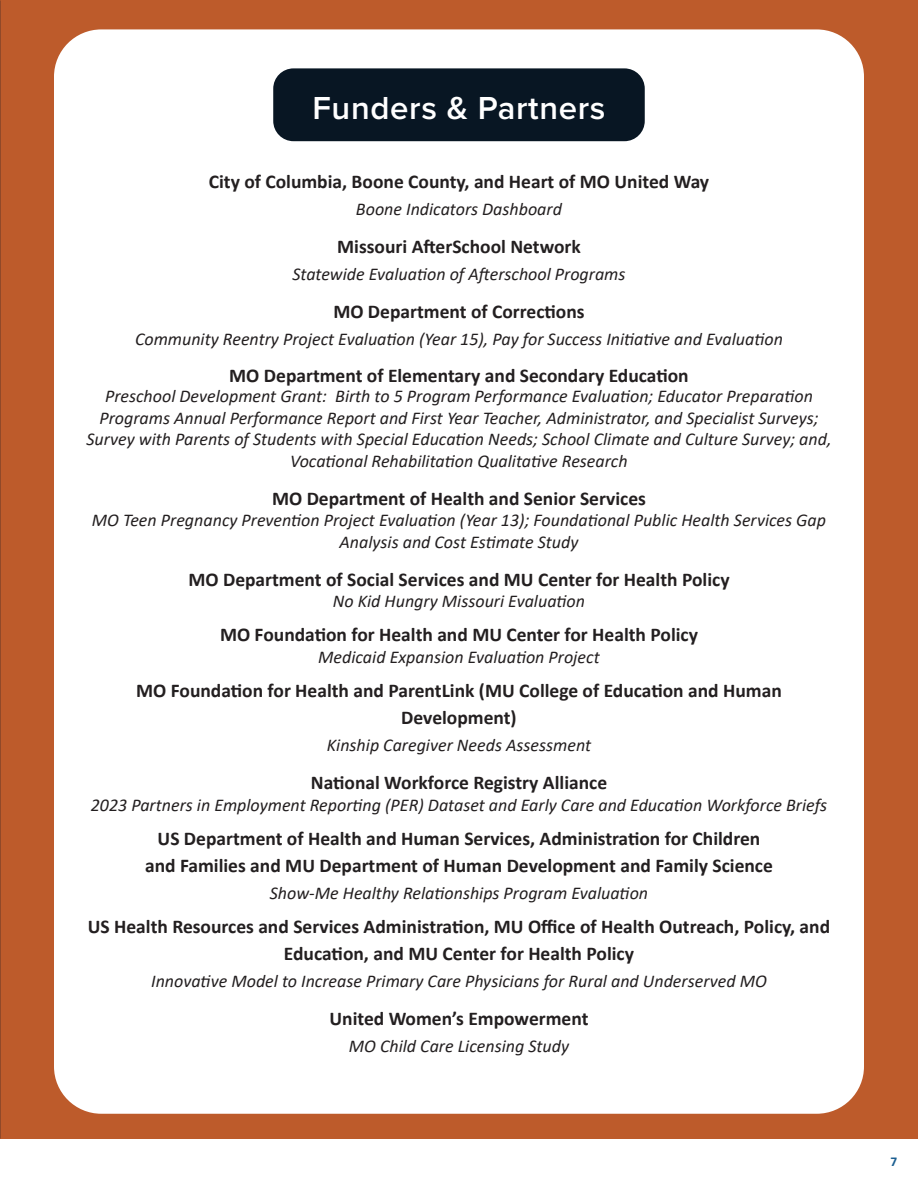
<style>
.page{position:relative;width:918px;height:1188px;background:#fff}
.page>*{position:absolute;margin:0;border:0;box-sizing:border-box;transform-origin:0 0}
.t1{font:600 33px "Proxima Nova";letter-spacing:.02em;color:#fff}
.t2{font:700 19.5px/27px "Calibri";color:#231f20;text-align:center}
.t3{font:italic 18px/21.6px "Calibri";color:#231f20;text-align:center}
.t4{font:700 13.5px "Calibri";color:#1c5f91}
</style>
<div class="page">
<div style="left:0;top:0;width:918px;height:1138px;background:#bd5b2b"></div>
<div style="left:54px;top:29px;width:810px;height:1085px;background:#fff;border-radius:47px"></div>
<div style="left:273px;top:68px;width:372px;height:73px;background:#081623;border-radius:20px"></div>
<p class="t1" style="left:312px;top:83px;width:295px">Funders &amp; Partners</p>
<p class="t2" style="left:209px;top:168px;width:502px">City of Columbia, Boone County, and Heart of MO United Way</p>
<p class="t3" style="left:356px;top:198px;width:208px">Boone Indicators Dashboard</p>
<p class="t2" style="left:337px;top:233px;width:245px">Missouri AfterSchool Network</p>
<p class="t3" style="left:292px;top:262px;width:335px">Statewide Evaluation of Afterschool Programs</p>
<p class="t2" style="left:333px;top:297px;width:253px">MO Department of Corrections</p>
<p class="t3" style="left:135px;top:327px;width:649px">Community Reentry Project Evaluation (Year 15), Pay for Success Initiative and Evaluation</p>
<p class="t2" style="left:229px;top:362px;width:461px">MO Department of Elementary and Secondary Education</p>
<p class="t3" style="left:86px;top:384px;width:747px">Preschool Development Grant: Birth to 5 Program Performance Evaluation; Educator Preparation Programs Annual Performance Report and First Year Teacher, Administrator, and Specialist Surveys; Survey with Parents of Students with Special Education Needs; School Climate and Culture Survey; and, Vocational Rehabilitation Qualitative Research</p>
<p class="t2" style="left:272px;top:484px;width:375px">MO Department of Health and Senior Services</p>
<p class="t3" style="left:92px;top:509px;width:736px">MO Teen Pregnancy Prevention Project Evaluation (Year 13); Foundational Public Health Services Gap<br>Analysis and Cost Estimate Study</p>
<p class="t2" style="left:188px;top:565px;width:543px">MO Department of Social Services and MU Center for Health Policy</p>
<p class="t3" style="left:333px;top:590px;width:254px">No Kid Hungry Missouri Evaluation</p>
<p class="t2" style="left:220px;top:621px;width:479px">MO Foundation for Health and MU Center for Health Policy</p>
<p class="t3" style="left:318px;top:645px;width:283px">Medicaid Expansion Evaluation Project</p>
<p class="t2" style="left:136px;top:677px;width:647px">MO Foundation for Health and ParentLink (MU College of Education and Human<br>Development)</p>
<p class="t3" style="left:327px;top:734px;width:266px">Kinship Caregiver Needs Assessment</p>
<p class="t2" style="left:311px;top:769px;width:298px">National Workforce Registry Alliance</p>
<p class="t3" style="left:91px;top:793px;width:738px">2023 Partners in Employment Reporting (PER) Dataset and Early Care and Education Workforce Briefs</p>
<p class="t2" style="left:158px;top:825px;width:604px">US Department of Health and Human Services, Administration for Children</p>
<p class="t2" style="left:145px;top:852px;width:629px">and Families and MU Department of Human Development and Family Science</p>
<p class="t3" style="left:270px;top:881px;width:380px">Show-Me Healthy Relationships Program Evaluation</p>
<p class="t2" style="left:88px;top:913px;width:744px">US Health Resources and Services Administration, MU Office of Health Outreach, Policy, and<br>Education, and MU Center for Health Policy</p>
<p class="t3" style="left:151px;top:969px;width:617px">Innovative Model to Increase Primary Care Physicians for Rural and Underserved MO</p>
<p class="t2" style="left:330px;top:1005px;width:260px">United Women’s Empowerment</p>
<p class="t3" style="left:349px;top:1034px;width:222px">MO Child Care Licensing Study</p>
<p class="t4" style="left:891px;top:1152px;width:8px">7</p>
</div>
